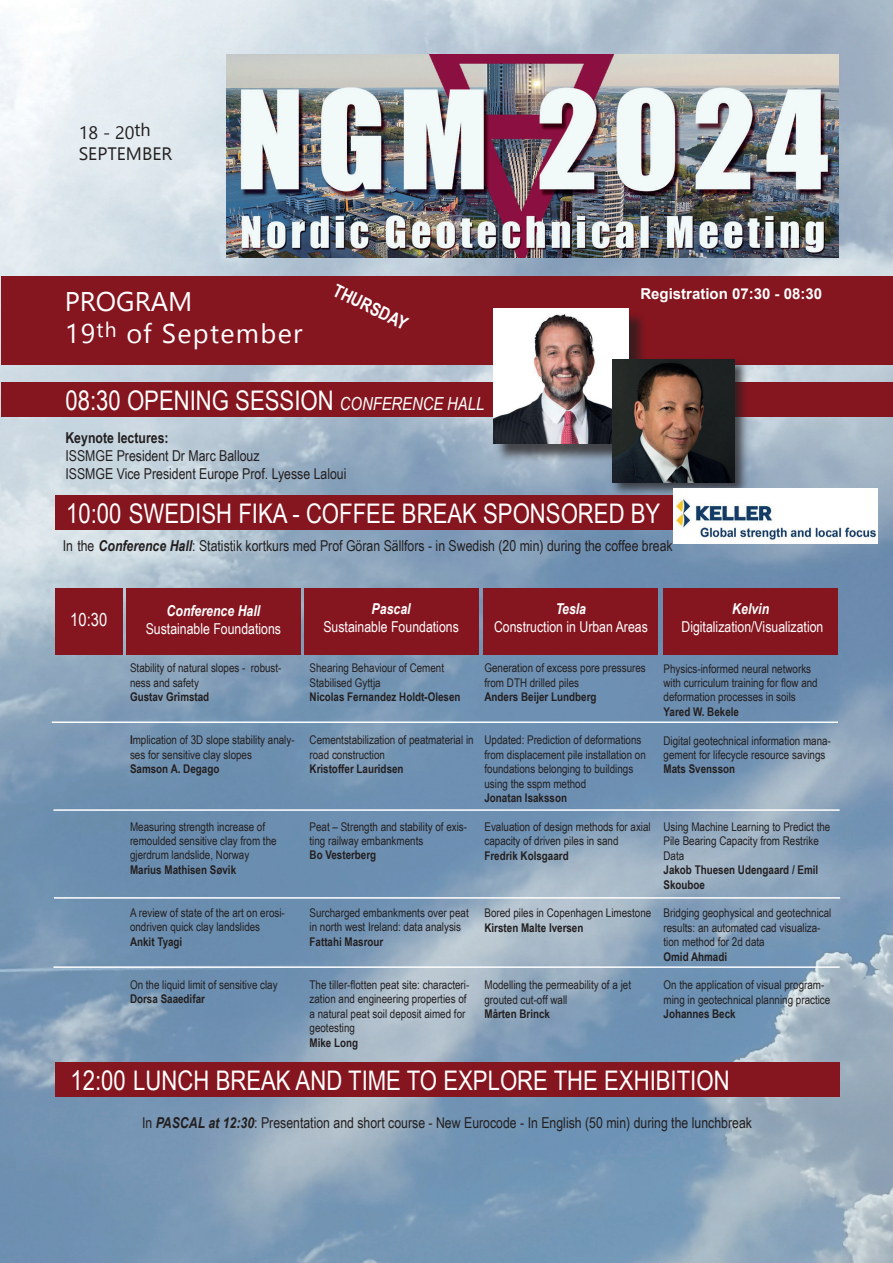
<style>
.page{position:relative;width:893px;height:1263px;background:#fff}
.page>*{position:absolute;margin:0;border:0;box-sizing:border-box;transform-origin:0 0}
.t1{font:27px "Arial Narrow";color:#fff}
.t2{font:700 18px "Arial Narrow";color:#fff}
.t3{font:18px "Arial Narrow";color:#fff}
.t4{font:15px/18px "Arial Narrow";color:#231f20}
.t5{font:15px "Arial Narrow";color:#fff}
.t6{font:italic 700 15px "Arial Narrow";color:#fff}
.t7{font:700 15px "Arial";color:#fff}
.t8{font:700 15px "Arial Narrow";color:#231f20}
.t9{font:12px/14.4px "Arial Narrow";color:#231f20}
.t10{font:700 12px/14.4px "Arial Narrow";color:#231f20}
.s1{font-style:italic;font-size:18px}
.s2{font-weight:700;font-style:italic}
.s3{font-weight:700}
</style>
<div class="page">
<img style="left:1px;top:1px;width:892px;height:1262px">
<div style="left:1px;top:276px;width:892px;height:89px;background:#85151f"></div>
<img style="left:226px;top:54px;width:613px;height:203px">
<div style="left:1px;top:382px;width:892px;height:35px;background:#85151f"></div>
<div style="left:495px;top:311px;width:152px;height:151px;background:#231f20;opacity:.75"></div>
<img style="left:493px;top:309px;width:135px;height:135px">
<div style="left:610px;top:357px;width:139px;height:139px;background:#231f20;opacity:.75"></div>
<img style="left:612px;top:359px;width:123px;height:124px">
<div style="left:55px;top:495px;width:785px;height:34px;background:#85151f"></div>
<div style="left:126px;top:589px;width:175px;height:66px;background:#85151f"></div>
<div style="left:304px;top:589px;width:174px;height:66px;background:#85151f"></div>
<div style="left:484px;top:589px;width:174px;height:66px;background:#85151f"></div>
<div style="left:663px;top:589px;width:175px;height:66px;background:#85151f"></div>
<div style="left:55px;top:589px;width:68px;height:66px;background:#85151f"></div>
<hr style="left:52px;top:721px;width:786px;height:2px;background:#fff">
<hr style="left:53px;top:809px;width:787px;height:2px;background:#fff">
<hr style="left:54px;top:897px;width:786px;height:2px;background:#fff">
<hr style="left:53px;top:966px;width:787px;height:2px;background:#fff">
<div style="left:55px;top:1062px;width:784px;height:35px;background:#85151f"></div>
<img style="left:673px;top:489px;width:205px;height:54px">
<svg style="left:81px;top:126px;width:16px;height:13px"></svg>
<svg style="left:80px;top:148px;width:92px;height:13px"></svg>
<svg style="left:116px;top:123px;width:34px;height:16px"></svg>
<h2 class="t2" style="left:340px;top:277px;width:82px;rotate:26deg">THURSDAY</h2>
<p class="t7" style="left:640px;top:283px;width:183px">Registration 07:30 - 08:30</p>
<h1 class="t1" style="left:65px;top:381px;width:420px">08:30 OPENING SESSION <span class="s1">CONFERENCE HALL</span></h1>
<p class="t8" style="left:65px;top:426px;width:105px">Keynote lectures:</p>
<p class="t4" style="left:65px;top:446px;width:283px">ISSMGE President Dr Marc Ballouz<br>ISSMGE Vice President Europe Prof. Lyesse Laloui</p>
<h1 class="t1" style="left:66px;top:493px;width:596px">10:00 SWEDISH FIKA - COFFEE BREAK SPONSORED BY</h1>
<p class="t4" style="left:63px;top:536px;width:611px">In the <span class="s2">Conference Hall</span>: Statistik kortkurs med Prof Göran Sällfors - in Swedish (20 min) during the coffee break</p>
<h2 class="t3" style="left:70px;top:606px;width:38px">10:30</h2>
<p class="t6" style="left:167px;top:599px;width:95px">Conference Hall</p>
<p class="t5" style="left:146px;top:617px;width:137px">Sustainable Foundations</p>
<p class="t6" style="left:372px;top:598px;width:40px">Pascal</p>
<p class="t5" style="left:323px;top:616px;width:137px">Sustainable Foundations</p>
<p class="t6" style="left:556px;top:598px;width:32px">Tesla</p>
<p class="t5" style="left:494px;top:616px;width:155px">Construction in Urban Areas</p>
<p class="t6" style="left:732px;top:598px;width:38px">Kelvin</p>
<p class="t5" style="left:681px;top:616px;width:143px">Digitalization/Visualization</p>
<p class="t9" style="left:130px;top:660px;width:153px">Stability of natural slopes - robust&shy;ness and safety</p>
<p class="t10" style="left:130px;top:689px;width:81px">Gustav Grimstad</p>
<p class="t9" style="left:130px;top:732px;width:166px"><span class="s3">I</span>mplication of 3D slope stability analy&shy;ses for sensitive clay slopes</p>
<p class="t10" style="left:130px;top:761px;width:91px">Samson A. Degago</p>
<p class="t9" style="left:130px;top:819px;width:148px">Measuring strength increase of remoulded sensitive clay from the gjerdrum landslide, Norway</p>
<p class="t10" style="left:130px;top:862px;width:108px">Marius Mathisen Søvik</p>
<p class="t9" style="left:130px;top:905px;width:156px">A review of state of the art on erosi&shy;ondriven quick clay landslides</p>
<p class="t10" style="left:130px;top:934px;width:54px">Ankit Tyagi</p>
<p class="t9" style="left:130px;top:977px;width:149px">On the liquid limit of sensitive clay</p>
<p class="t10" style="left:130px;top:991px;width:76px">Dorsa Saaedifar</p>
<p class="t9" style="left:310px;top:660px;width:136px">Shearing Behaviour of Cement<br>Stabilised Gyttja</p>
<p class="t10" style="left:310px;top:689px;width:152px">Nicolas Fernandez Holdt-Olesen</p>
<p class="t9" style="left:310px;top:732px;width:166px">Cementstabilization of peatmaterial in road construction</p>
<p class="t10" style="left:310px;top:761px;width:96px">Kristoffer Lauridsen</p>
<p class="t9" style="left:310px;top:819px;width:159px">Peat – Strength and stability of exis&shy;ting railway embankments</p>
<p class="t10" style="left:310px;top:847px;width:68px">Bo Vesterberg</p>
<p class="t9" style="left:484px;top:660px;width:163px">Generation of excess pore pressures from DTH drilled piles</p>
<p class="t10" style="left:484px;top:689px;width:114px">Anders Beijer Lundberg</p>
<p class="t9" style="left:484px;top:732px;width:163px">Updated: Prediction of deformations from displacement pile installation on foundations belonging to buildings using the sspm method</p>
<p class="t10" style="left:484px;top:790px;width:84px">Jonatan Isaksson</p>
<p class="t9" style="left:484px;top:819px;width:168px">Evaluation of design methods for axial capacity of driven piles in sand</p>
<p class="t10" style="left:484px;top:847px;width:86px">Fredrik Kolsgaard</p>
<p class="t9" style="left:310px;top:905px;width:161px">Surcharged embankments over peat in north west Ireland: data analysis</p>
<p class="t10" style="left:310px;top:934px;width:75px">Fattahi Masrour</p>
<p class="t9" style="left:310px;top:977px;width:161px">The tiller-flotten peat site: characteri&shy;zation and engineering properties of a natural peat soil deposit aimed for geotesting</p>
<p class="t10" style="left:310px;top:1034px;width:50px">Mike Long</p>
<p class="t9" style="left:484px;top:905px;width:168px">Bored piles in Copenhagen Limestone</p>
<p class="t10" style="left:484px;top:919px;width:100px">Kirsten Malte Iversen</p>
<p class="t9" style="left:484px;top:977px;width:148px">Modelling the permeability of a jet grouted cut-off wall</p>
<p class="t10" style="left:484px;top:1006px;width:67px">Mårten Brinck</p>
<p class="t9" style="left:663px;top:661px;width:156px">Physics-informed neural networks with curriculum training for flow and deformation processes in soils</p>
<p class="t10" style="left:663px;top:704px;width:77px">Yared W. Bekele</p>
<p class="t9" style="left:663px;top:733px;width:169px">Digital geotechnical information mana&shy;gement for lifecycle resource savings</p>
<p class="t10" style="left:663px;top:761px;width:73px">Mats Svensson</p>
<p class="t9" style="left:663px;top:819px;width:168px">Using Machine Learning to Predict the<br>Pile Bearing Capacity from Restrike<br>Data</p>
<p class="t10" style="left:663px;top:862px;width:156px">Jakob Thuesen Udengaard / Emil<br>Skouboe</p>
<p class="t9" style="left:663px;top:905px;width:169px">Bridging geophysical and geotechnical results: an automated cad visualiza&shy;tion method for 2d data</p>
<p class="t10" style="left:663px;top:948px;width:65px">Omid Ahmadi</p>
<p class="t9" style="left:663px;top:977px;width:168px">On the application of visual program&shy;ming in geotechnical planning practice</p>
<p class="t10" style="left:663px;top:1006px;width:74px">Johannes Beck</p>
<h1 class="t1" style="left:70px;top:1060px;width:661px">12:00 LUNCH BREAK AND TIME TO EXPLORE THE EXHIBITION</h1>
<p class="t4" style="left:142px;top:1113px;width:611px">In <span class="s2">PASCAL at 12:30</span>: Presentation and short course - New Eurocode - In English (50 min) during the lunchbreak</p>
</div>
